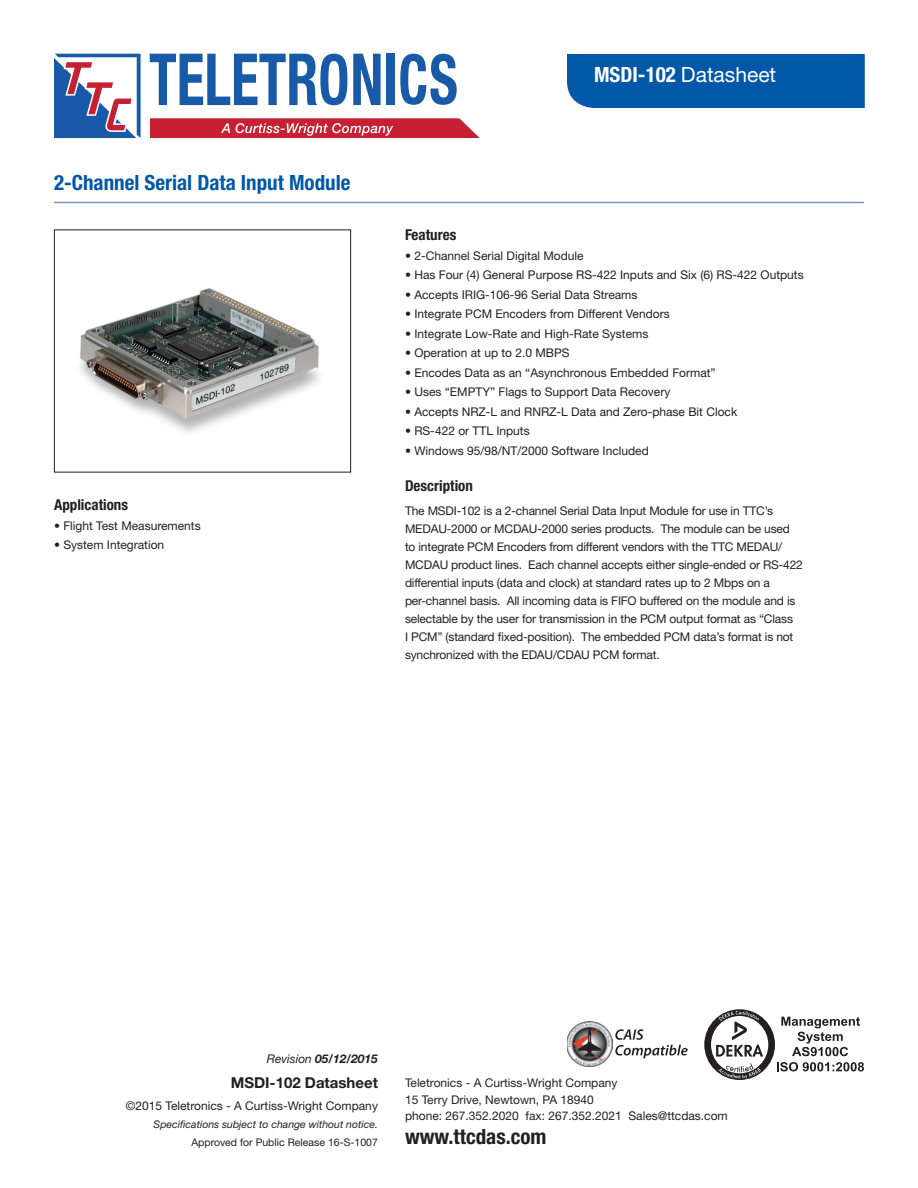
<style>
.page{position:relative;width:918px;height:1188px;background:#fff}
.page>*{position:absolute;margin:0;border:0;box-sizing:border-box;transform-origin:0 0}
.t1{font:700 condensed 21px "Helvetica Neue LT Std";color:#0157a8}
.t2{font:21px "Helvetica Neue LT Std";color:#fff}
.t3{font:700 condensed 21px "Helvetica Neue LT Std";color:#231f20}
.t4{font:700 condensed 15px "Helvetica Neue LT Std";color:#231f20}
.t5{font:700 15px "Helvetica Neue LT Std";color:#231f20}
.t6{font:12px/18px "Helvetica Neue LT Std";color:#231f20}
.t7{font:italic 700 12px "Helvetica Neue LT Std";color:#231f20}
.t8{font:italic 10.5px "Helvetica Neue LT Std";color:#231f20}
.t9{font:10.5px "Helvetica Neue LT Std";color:#231f20}
.s1{font-weight:700;font-stretch:condensed}
.s2{font-weight:400}
</style>
<div class="page">
<div style="left:567px;top:54px;width:298px;height:54px;background:#0157a8"></div>
<hr style="left:54px;top:202px;width:810px;height:1px;background:#8295cb">
<img style="left:80px;top:288px;width:240px;height:144px">
<div style="left:54px;top:230px;width:297px;height:242px;border:1px solid #231f20"></div>
<img style="left:567px;top:1021px;width:45px;height:46px">
<svg style="left:615px;top:1029px;width:73px;height:29px"></svg>
<svg style="left:704px;top:1009px;width:160px;height:71px"></svg>
<svg style="left:54px;top:54px;width:87px;height:84px"></svg>
<svg style="left:150px;top:54px;width:197px;height:51px"></svg>
<svg style="left:353px;top:54px;width:28px;height:51px"></svg>
<div style="left:387px;top:54px;width:8px;height:51px;background:#185aa7"></div>
<svg style="left:400px;top:54px;width:57px;height:51px"></svg>
<svg style="left:150px;top:118px;width:330px;height:20px;background:#ce3d4d"></svg>
<h1 class="t1" style="left:54px;top:170px;width:298px">2-Channel Serial Data Input Module</h1>
<p class="t4" style="left:54px;top:496px;width:76px">Applications</p>
<p class="t6" style="left:54px;top:516px;width:148px">• Flight Test Measurements</p>
<p class="t6" style="left:54px;top:536px;width:112px">• System Integration</p>
<h1 class="t2" style="left:594px;top:63px;width:184px"><span class="s1">MSDI-102</span> Datasheet</h1>
<p class="t4" style="left:405px;top:226px;width:53px">Features</p>
<p class="t6" style="left:405px;top:246px;width:180px">• 2-Channel Serial Digital Module</p>
<p class="t6" style="left:405px;top:266px;width:400px">• Has Four (4) General Purpose RS-422 Inputs and Six (6) RS-422 Outputs</p>
<p class="t6" style="left:405px;top:285px;width:234px">• Accepts IRIG-106-96 Serial Data Streams</p>
<p class="t6" style="left:405px;top:305px;width:266px">• Integrate PCM Encoders from Different Vendors</p>
<p class="t6" style="left:405px;top:324px;width:245px">• Integrate Low-Rate and High-Rate Systems</p>
<p class="t6" style="left:405px;top:344px;width:166px">• Operation at up to 2.0 MBPS</p>
<p class="t6" style="left:405px;top:363px;width:312px">• Encodes Data as an “Asynchronous Embedded Format”</p>
<p class="t6" style="left:405px;top:383px;width:267px">• Uses “EMPTY” Flags to Support Data Recovery</p>
<p class="t6" style="left:405px;top:402px;width:334px">• Accepts NRZ-L and RNRZ-L Data and Zero-phase Bit Clock</p>
<p class="t6" style="left:405px;top:422px;width:126px">• RS-422 or TTL Inputs</p>
<p class="t6" style="left:405px;top:441px;width:245px">• Windows 95/98/NT/2000 Software Included</p>
<p class="t4" style="left:405px;top:476px;width:69px">Description</p>
<p class="t6" style="left:405px;top:501px;width:399px">The MSDI-102 is a 2-channel Serial Data Input Module for use in TTC’s MEDAU-2000 or MCDAU-2000 series products. The module can be used to integrate PCM Encoders from different vendors with the TTC MEDAU/ MCDAU product lines. Each channel accepts either single-ended or RS-422 differential inputs (data and clock) at standard rates up to 2 Mbps on a per-channel basis. All incoming data is FIFO buffered on the module and is selectable by the user for transmission in the PCM output format as “Class<br>I PCM” (standard fixed-position). The embedded PCM data’s format is not synchronized with the EDAU/CDAU PCM format.</p>
<p class="t7" style="left:267px;top:1051px;width:113px"><span class="s2">Revision</span> 05/12/2015</p>
<p class="t5" style="left:231px;top:1073px;width:149px">MSDI-102 Datasheet</p>
<p class="t6" style="left:126px;top:1097px;width:254px">©2015 Teletronics - A Curtiss-Wright Company</p>
<p class="t8" style="left:154px;top:1118px;width:226px">Specifications subject to change without notice.</p>
<p class="t9" style="left:191px;top:1136px;width:188px">Approved for Public Release 16-S-1007</p>
<p class="t6" style="left:405px;top:1074px;width:324px;line-height:16.5px">Teletronics - A Curtiss-Wright Company<br>15 Terry Drive, Newtown, PA 18940<br>phone: 267.352.2020 fax: 267.352.2021 Sales@ttcdas.com</p>
<h1 class="t3" style="left:405px;top:1124px;width:143px">www.ttcdas.com</h1>
</div>
